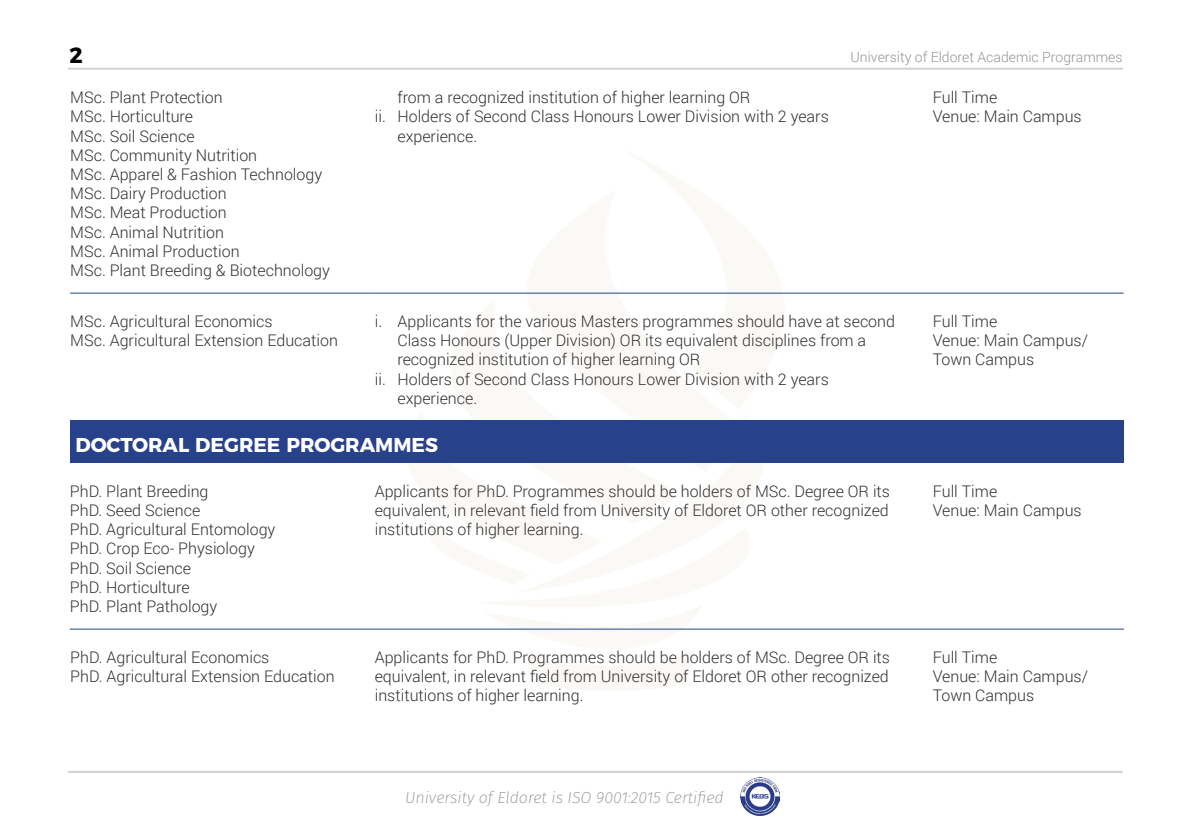
<style>
.page{position:relative;width:1191px;height:840px;background:#fff}
.page>*{position:absolute;margin:0;border:0;box-sizing:border-box;transform-origin:0 0}
.t1{font:700 22px "Montserrat";color:#000}
.t2{font:700 20px "Montserrat";color:#fff}
.t3{font:300 16px/19.2px "Roboto";color:#312f30}
.t4{font:italic 200 16px "Fira Sans";color:#939598}
.t5{font:300 14px "Roboto";color:#939598}
</style>
<div class="page">
<hr style="left:68px;top:68px;width:1055px;height:2px;background:#d1d2d4">
<svg style="left:404px;top:462px;width:368px;height:168px"></svg>
<hr style="left:68px;top:770px;width:1055px;height:2px;background:#d1d2d4">
<img style="left:740px;top:777px;width:39px;height:38px">
<div style="left:70px;top:420px;width:1053px;height:42px;background:#28418b"></div>
<hr style="left:70px;top:292px;width:282px;height:1px;background:#28418b">
<svg style="left:352px;top:292px;width:22px;height:1px"></svg>
<hr style="left:374px;top:292px;width:532px;height:1px;background:#28418b">
<svg style="left:906px;top:292px;width:25px;height:1px"></svg>
<hr style="left:931px;top:292px;width:192px;height:1px;background:#28418b">
<hr style="left:70px;top:628px;width:282px;height:1px;background:#28418b">
<svg style="left:352px;top:628px;width:22px;height:1px"></svg>
<hr style="left:374px;top:628px;width:532px;height:1px;background:#28418b">
<svg style="left:906px;top:628px;width:25px;height:1px"></svg>
<hr style="left:931px;top:628px;width:193px;height:1px;background:#28418b">
<h1 class="t1" style="left:69px;top:37px;width:15px">2</h1>
<p class="t5" style="left:850px;top:47px;width:273px">University of Eldoret Academic Programmes</p>
<p class="t3" style="left:70px;top:87px;width:261px">MSc. Plant Protection<br>MSc. Horticulture<br>MSc. Soil Science<br>MSc. Community Nutrition<br>MSc. Apparel &amp; Fashion Technology<br>MSc. Dairy Production<br>MSc. Meat Production<br>MSc. Animal Nutrition<br>MSc. Animal Production<br>MSc. Plant Breeding &amp; Biotechnology</p>
<p class="t3" style="left:397px;top:87px;width:354px">from a recognized institution of higher learning OR</p>
<p class="t3" style="left:375px;top:106px;width:455px">ii. Holders of Second Class Honours Lower Division with 2 years</p>
<p class="t3" style="left:397px;top:126px;width:81px">experience.</p>
<p class="t3" style="left:70px;top:311px;width:269px">MSc. Agricultural Economics<br>MSc. Agricultural Extension Education</p>
<p class="t3" style="left:375px;top:311px;width:522px">i. Applicants for the various Masters programmes should have at second</p>
<p class="t3" style="left:397px;top:330px;width:470px">Class Honours (Upper Division) OR its equivalent disciplines from a</p>
<p class="t3" style="left:397px;top:349px;width:304px">recognized institution of higher learning OR</p>
<p class="t3" style="left:375px;top:368px;width:455px">ii. Holders of Second Class Honours Lower Division with 2 years</p>
<p class="t3" style="left:397px;top:388px;width:81px">experience.</p>
<p class="t3" style="left:932px;top:87px;width:151px">Full Time<br>Venue: Main Campus</p>
<p class="t3" style="left:932px;top:311px;width:157px">Full Time<br>Venue: Main Campus/<br>Town Campus</p>
<p class="t2" style="left:76px;top:428px;width:135px">DOCTORAL DEGREE</p>
<p class="t2" style="left:286px;top:428px;width:153px">PROGRAMMES</p>
<p class="t3" style="left:70px;top:480px;width:207px">PhD. Plant Breeding<br>PhD. Seed Science<br>PhD. Agricultural Entomology<br>PhD. Crop Eco- Physiology<br>PhD. Soil Science<br>PhD. Horticulture<br>PhD. Plant Pathology</p>
<p class="t3" style="left:375px;top:480px;width:517px;text-align:justify">Applicants for PhD. Programmes should be holders of MSc. Degree OR its equivalent, in relevant field from University of Eldoret OR other recognized institutions of higher learning.</p>
<p class="t3" style="left:932px;top:480px;width:151px">Full Time<br>Venue: Main Campus</p>
<p class="t3" style="left:70px;top:646px;width:266px">PhD. Agricultural Economics<br>PhD. Agricultural Extension Education</p>
<p class="t3" style="left:375px;top:646px;width:517px;text-align:justify">Applicants for PhD. Programmes should be holders of MSc. Degree OR its equivalent, in relevant field from University of Eldoret OR other recognized institutions of higher learning.</p>
<p class="t3" style="left:932px;top:646px;width:157px">Full Time<br>Venue: Main Campus/<br>Town Campus</p>
<p class="t4" style="left:405px;top:785px;width:320px">University of Eldoret is ISO 9001:2015 Certified</p>
</div>
